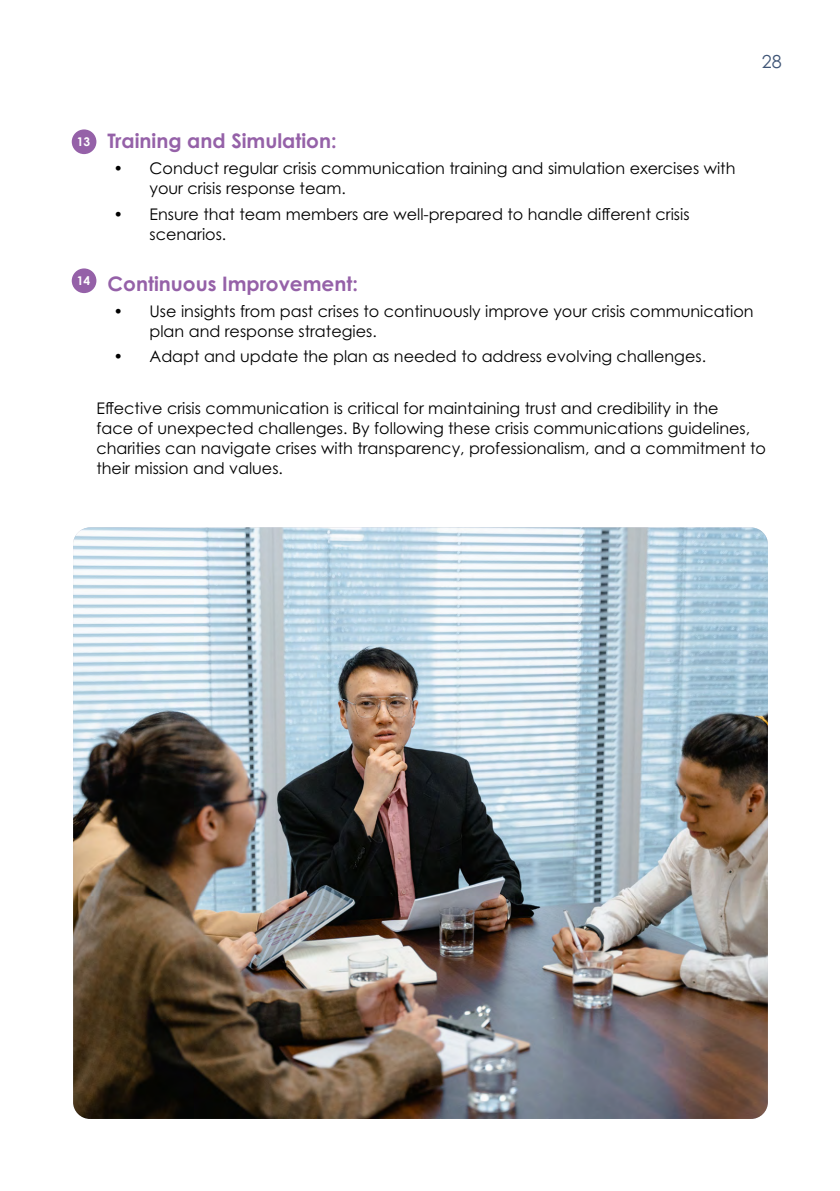
<style>
.page{position:relative;width:840px;height:1191px;background:#fff}
.page>*{position:absolute;margin:0;border:0;box-sizing:border-box;transform-origin:0 0}
.t1{font:700 20px "Century Gothic Pro";color:#9561a8}
.t2{font:18px "Century Gothic Pro";color:#405677}
.t3{font:16px/20px "Century Gothic Pro";color:#000}
.t4{font:700 12px "Century Gothic Pro";color:#fff}
</style>
<div class="page">
<img style="left:73px;top:527px;width:694px;height:592px">
<div style="left:72px;top:129px;width:24px;height:25px;background:#9561a8;border-radius:50%"></div>
<div style="left:72px;top:268px;width:24px;height:25px;background:#9561a8;border-radius:50%"></div>
<p class="t2" style="left:761px;top:51px;width:21px">28</p>
<p class="t1" style="left:108px;top:128px;width:230px">Training and Simulation:</p>
<p class="t3" style="left:149px;top:158px;width:587px;text-indent:-36px">• Conduct regular crisis communication training and simulation exercises with your crisis response team.</p>
<p class="t3" style="left:149px;top:204px;width:541px;text-indent:-36px">• Ensure that team members are well-prepared to handle different crisis scenarios.</p>
<p class="t1" style="left:108px;top:271px;width:252px">Continuous Improvement:</p>
<p class="t3" style="left:149px;top:301px;width:605px;text-indent:-36px">• Use insights from past crises to continuously improve your crisis communication plan and response strategies.</p>
<p class="t3" style="left:113px;top:346px;width:594px">• Adapt and update the plan as needed to address evolving challenges.</p>
<p class="t3" style="left:96px;top:398px;width:670px">Effective crisis communication is critical for maintaining trust and credibility in the<br>face of unexpected challenges. By following these crisis communications guidelines, charities can navigate crises with transparency, professionalism, and a commitment to their mission and values.</p>
<p class="t4" style="left:77px;top:134px;width:15px">13</p>
<p class="t4" style="left:77px;top:273px;width:15px">14</p>
</div>
